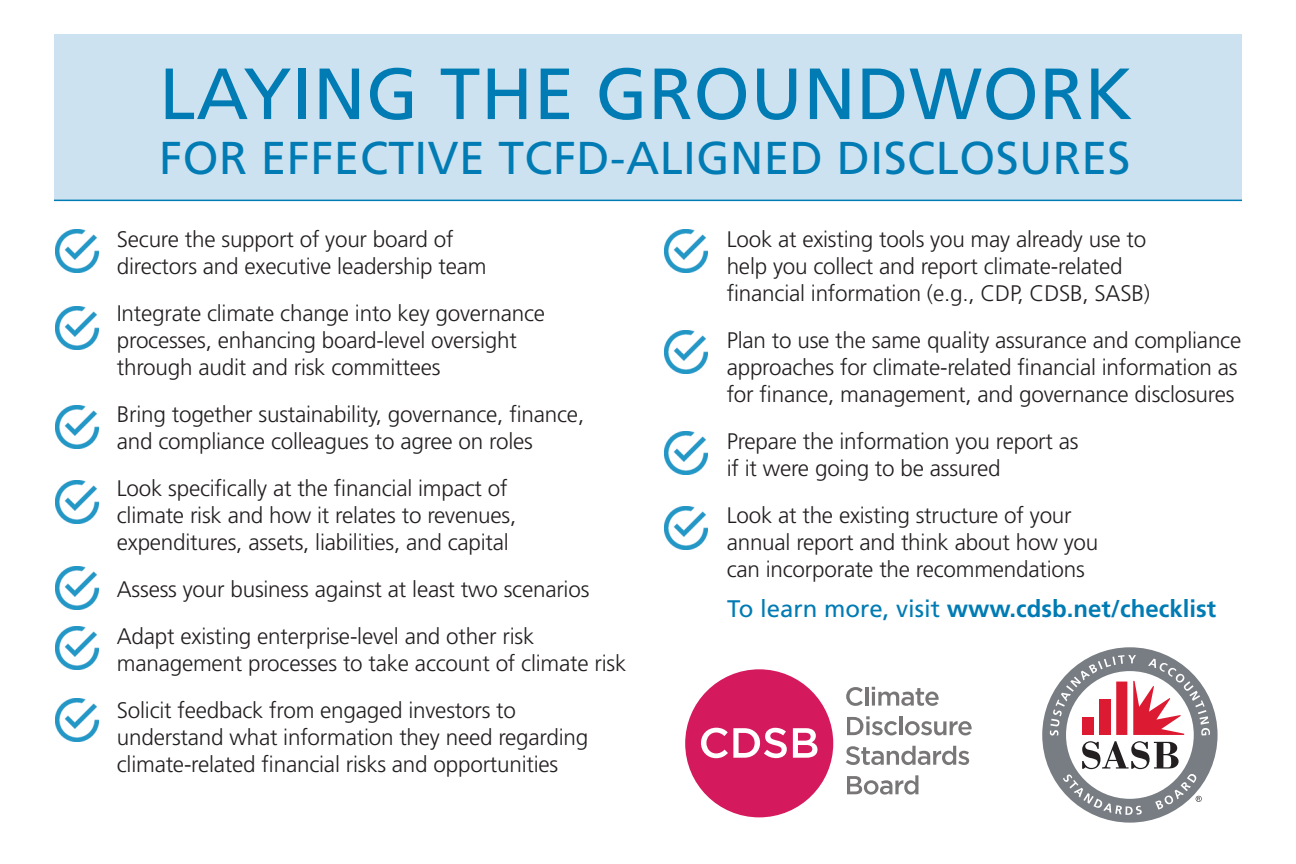
<style>
.page{position:relative;width:1296px;height:864px;background:#fff}
.page>*{position:absolute;margin:0;border:0;box-sizing:border-box;transform-origin:0 0}
.t1{font:72.3px "Frutiger LT Std";letter-spacing:.01em;color:#007bb3}
.t2{font:45.9px "Frutiger LT Std";letter-spacing:.01em;color:#007bb3}
.t3{font:700 24px "Frutiger LT Std";color:#007bb3}
.t4{font:300 22.5px/27px "Frutiger LT Std";letter-spacing:-.01em;color:#231f20}
.s1{font-weight:400}
</style>
<div class="page">
<div style="left:54px;top:35px;width:1188px;height:166px;background:#cde2f0"></div>
<img style="left:56px;top:480px;width:43px;height:44px">
<img style="left:56px;top:406px;width:43px;height:43px">
<img style="left:665px;top:432px;width:43px;height:43px">
<img style="left:56px;top:306px;width:43px;height:43px">
<img style="left:665px;top:330px;width:43px;height:44px">
<img style="left:56px;top:229px;width:43px;height:43px">
<img style="left:665px;top:229px;width:43px;height:43px">
<img style="left:56px;top:566px;width:43px;height:44px">
<img style="left:665px;top:506px;width:43px;height:43px">
<img style="left:56px;top:627px;width:43px;height:43px">
<img style="left:56px;top:698px;width:43px;height:43px">
<hr style="left:54px;top:200px;width:1188px;height:1px;background:#007bb3">
<div style="left:685px;top:669px;width:148px;height:148px;background:#d5195d;border-radius:50%"></div>
<svg style="left:701px;top:728px;width:86px;height:30px"></svg>
<svg style="left:793px;top:728px;width:24px;height:30px"></svg>
<svg style="left:846px;top:687px;width:17px;height:19px"></svg>
<hr style="left:865px;top:687px;width:3px;height:19px;background:#787676">
<svg style="left:872px;top:687px;width:67px;height:19px"></svg>
<svg style="left:847px;top:716px;width:50px;height:19px"></svg>
<hr style="left:899px;top:716px;width:3px;height:19px;background:#787676">
<svg style="left:905px;top:721px;width:67px;height:14px"></svg>
<svg style="left:846px;top:746px;width:123px;height:19px"></svg>
<svg style="left:847px;top:775px;width:71px;height:20px"></svg>
<svg style="left:1042px;top:647px;width:176px;height:176px"></svg>
<h1 class="t1" style="left:159px;top:51px;width:975px">LAYING THE GROUNDWORK</h1>
<h2 class="t2" style="left:159px;top:131px;width:973px">FOR EFFECTIVE TCFD-ALIGNED DISCLOSURES</h2>
<p class="t4" style="left:117px;top:226px;width:371px">Secure the support of your board of directors and executive leadership team</p>
<p class="t4" style="left:117px;top:300px;width:430px">Integrate climate change into key governance processes, enhancing board-level oversight through audit and risk committees</p>
<p class="t4" style="left:117px;top:401px;width:469px">Bring together sustainability, governance, finance, and compliance colleagues to agree on roles</p>
<p class="t4" style="left:117px;top:475px;width:401px">Look specifically at the financial impact of climate risk and how it relates to revenues, expenditures, assets, liabilities, and capital</p>
<p class="t4" style="left:117px;top:566px;width:474px;line-height:47.1px">Assess your business against at least two scenarios<br>Adapt existing enterprise-level and other risk</p>
<p class="t4" style="left:117px;top:640px;width:511px;line-height:47.1px">management processes to take account of climate risk<br>Solicit feedback from engaged investors to</p>
<p class="t4" style="left:117px;top:724px;width:473px">understand what information they need regarding climate-related financial risks and opportunities</p>
<p class="t4" style="left:727px;top:226px;width:425px">Look at existing tools you may already use to help you collect and report climate-related financial information (e.g., CDP, CDSB, SASB)</p>
<p class="t4" style="left:727px;top:327px;width:516px">Plan to use the same quality assurance and compliance approaches for climate-related financial information as for finance, management, and governance disclosures</p>
<p class="t4" style="left:727px;top:428px;width:353px">Prepare the information you report as if it were going to be assured</p>
<p class="t4" style="left:727px;top:502px;width:373px">Look at the existing structure of your annual report and think about how you can incorporate the recommendations</p>
<p class="t3" style="left:727px;top:594px;width:490px"><span class="s1">To learn more, visit</span> www.cdsb.net/checklist</p>
</div>
